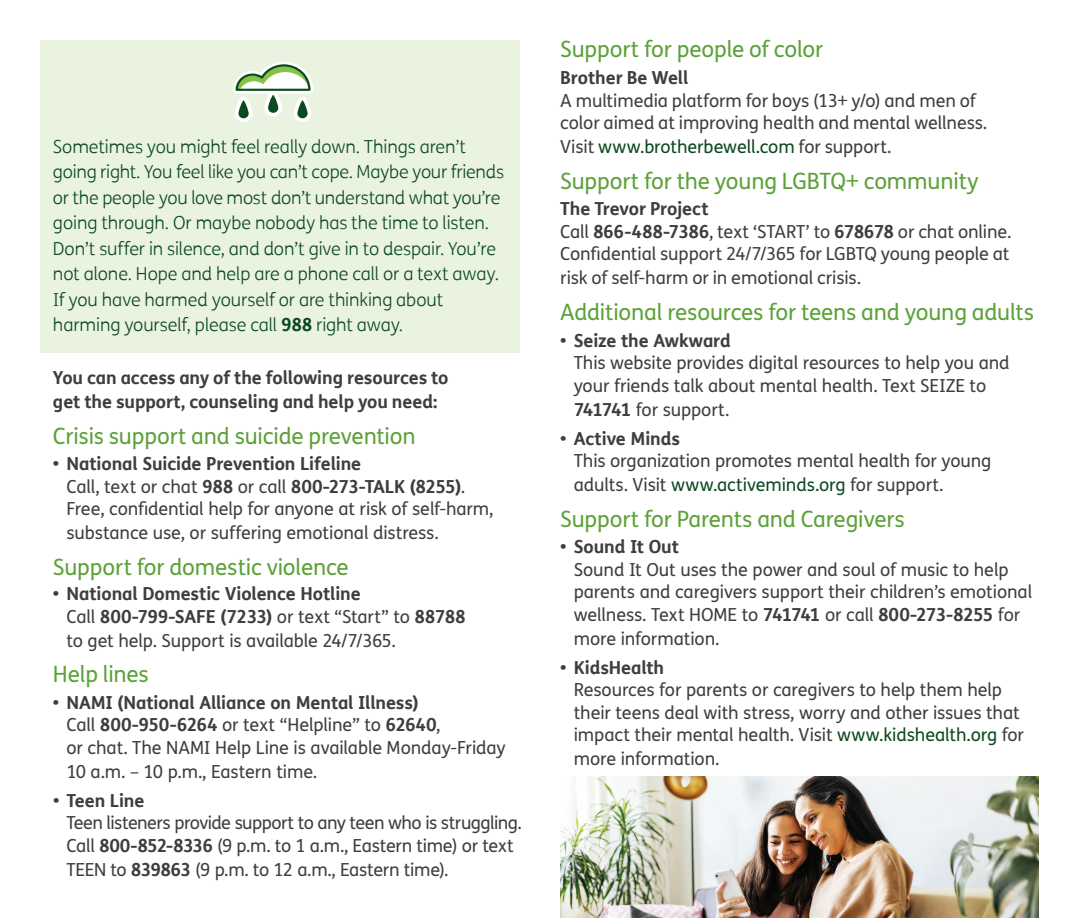
<style>
.page{position:relative;width:1080px;height:918px;background:#fff}
.page>*{position:absolute;margin:0;border:0;box-sizing:border-box;transform-origin:0 0}
.t1{font:22.5px "FS Humana";letter-spacing:-.01em;color:#5ca138}
.t2{font:18px/23px "FS Humana";letter-spacing:-.01em;color:#3e3e3f}
.t3{font:300 18px/25.5px "FS Humana";letter-spacing:-.005em;color:#0b4920}
.t4{font:700 18px/24px "FS Humana";letter-spacing:-.005em;color:#3e3e3f}
.t5{font:18px/23.2px "FS Humana";letter-spacing:-.03em;color:#3e3e3f}
.s1{font-weight:700}
.s2{color:#0b4920}
</style>
<div class="page">
<div style="left:40px;top:40px;width:480px;height:313px;background:#eaf3df"></div>
<svg style="left:233px;top:62px;width:80px;height:60px"></svg>
<img style="left:560px;top:777px;width:479px;height:141px">
<p class="t3" style="left:53px;top:133px;width:453px">Sometimes you might feel really down. Things aren’t going right. You feel like you can’t cope. Maybe your friends or the people you love most don’t understand what you’re going through. Or maybe nobody has the time to listen.<br>Don’t suffer in silence, and don’t give in to despair. You’re not alone. Hope and help are a phone call or a text away.<br>If you have harmed yourself or are thinking about harming yourself, please call <span class="s1">988</span> right away.</p>
<p class="t4" style="left:53px;top:365px;width:397px">You can access any of the following resources to get the support, counseling and help you need:</p>
<p class="t1" style="left:53px;top:420px;width:364px">Crisis support and suicide prevention</p>
<p class="t2" style="left:66px;top:452px;width:429px;text-indent:-14px"><span class="s1">• National Suicide Prevention Lifeline<br></span>Call, text or chat <span class="s1">988</span> or call <span class="s1">800-273-TALK (8255)</span>.<br>Free, confidential help for anyone at risk of self-harm, substance use, or suffering emotional distress.</p>
<p class="t1" style="left:53px;top:551px;width:297px">Support for domestic violence</p>
<p class="t2" style="left:66px;top:582px;width:401px;text-indent:-14px"><span class="s1">• National Domestic Violence Hotline<br></span>Call <span class="s1">800-799-SAFE (7233)</span> or text “Start” to <span class="s1">88788 </span>to get help. Support is available 24/7/365.</p>
<p class="t1" style="left:53px;top:659px;width:97px">Help lines</p>
<p class="t2" style="left:66px;top:691px;width:441px;text-indent:-14px"><span class="s1">• NAMI (National Alliance on Mental Illness)<br></span>Call <span class="s1">800-950-6264</span> or text “Helpline” to <span class="s1">62640</span>,<br>or chat. The NAMI Help Line is available Monday-Friday 10 a.m. – 10 p.m., Eastern time.</p>
<p class="t4" style="left:53px;top:787px;width:93px">• Teen Line</p>
<p class="t5" style="left:67px;top:811px;width:457px">Teen listeners provide support to any teen who is struggling.<br>Call <span class="s1">800-852-8336</span> (9 p.m. to 1 a.m., Eastern time) or text<br>TEEN to <span class="s1">839863</span> (9 p.m. to 12 a.m., Eastern time).</p>
<p class="t1" style="left:560px;top:34px;width:265px">Support for people of color</p>
<p class="t4" style="left:560px;top:65px;width:130px">Brother Be Well</p>
<p class="t2" style="left:560px;top:88px;width:429px">A multimedia platform for boys (13+ y/o) and men of color aimed at improving health and mental wellness.<br>Visit <span class="s2">www.brotherbewell.com</span> for support.</p>
<p class="t1" style="left:560px;top:165px;width:420px">Support for the young LGBTQ+ community</p>
<p class="t2" style="left:560px;top:197px;width:453px"><span class="s1">The Trevor Project<br></span>Call <span class="s1">866-488-7386</span>, text ‘START’ to <span class="s1">678678</span> or chat online.<br>Confidential support 24/7/365 for LGBTQ young people at risk of self-harm or in emotional crisis.</p>
<p class="t1" style="left:560px;top:297px;width:476px">Additional resources for teens and young adults</p>
<p class="t4" style="left:560px;top:327px;width:172px">• Seize the Awkward</p>
<p class="t2" style="left:574px;top:351px;width:437px">This website provides digital resources to help you and your friends talk about mental health. Text SEIZE to<br><span class="s1">741741</span> for support.</p>
<p class="t4" style="left:560px;top:425px;width:121px">• Active Minds</p>
<p class="t2" style="left:574px;top:448px;width:419px;line-height:24px">This organization promotes mental health for young adults. Visit <span class="s2">www.activeminds.org</span> for support.</p>
<p class="t1" style="left:560px;top:503px;width:346px">Support for Parents and Caregivers</p>
<p class="t4" style="left:560px;top:534px;width:120px">• Sound It Out</p>
<p class="t2" style="left:574px;top:558px;width:460px">Sound It Out uses the power and soul of music to help parents and caregivers support their children’s emotional wellness. Text HOME to <span class="s1">741741</span> or call <span class="s1">800-273-8255</span> for more information.</p>
<p class="t4" style="left:560px;top:654px;width:105px">• KidsHealth</p>
<p class="t2" style="left:574px;top:678px;width:452px">Resources for parents or caregivers to help them help their teens deal with stress, worry and other issues that impact their mental health. Visit <span class="s2">www.kidshealth.org</span> for more information.</p>
</div>
